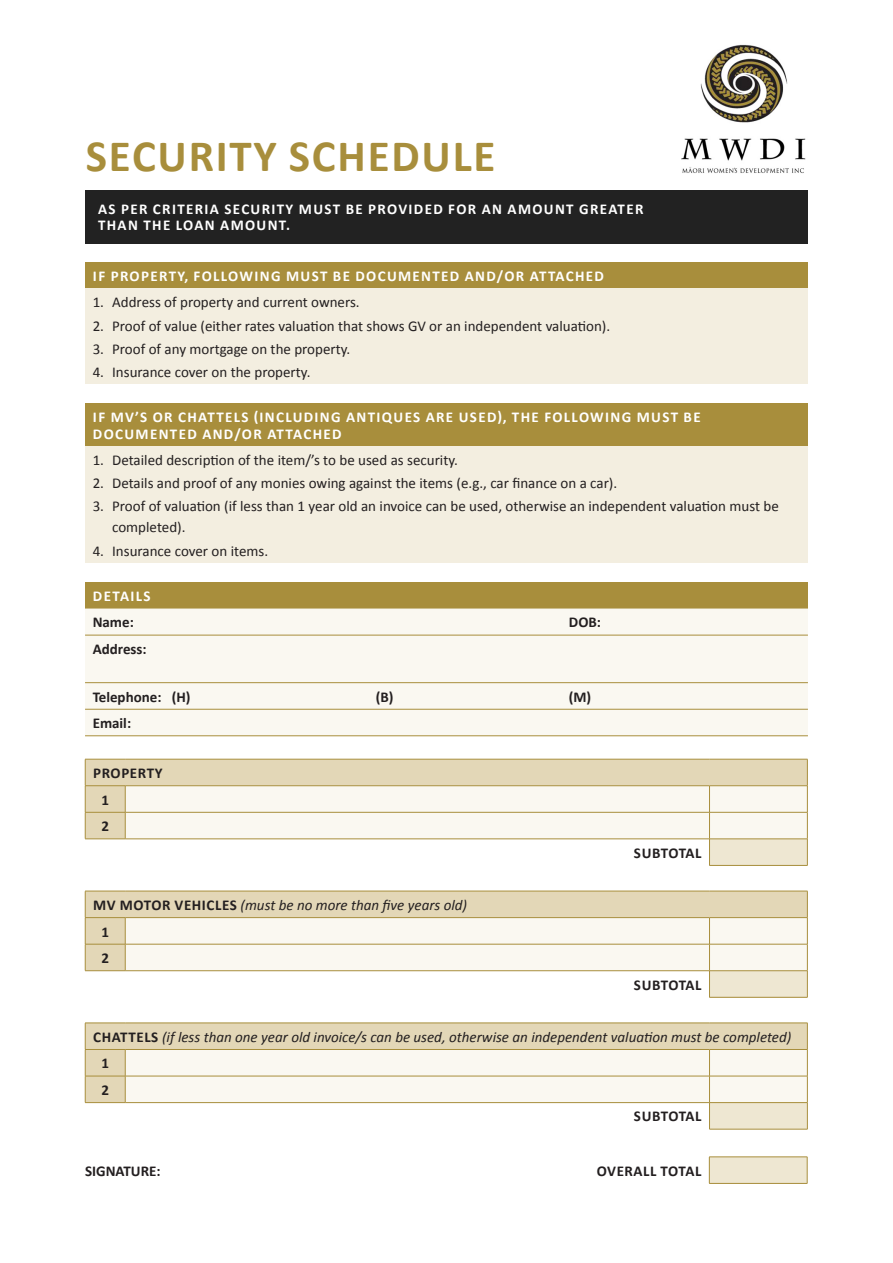
<style>
.page{position:relative;width:893px;height:1263px;background:#fff}
.page>*{position:absolute;margin:0;border:0;box-sizing:border-box;transform-origin:0 0}
.t1{font:700 45px "Calibri";letter-spacing:.04em;color:#a88e3c}
.t2{font:15px/21px "Calibri";color:#231f20}
.t3{font:700 15px/16.5px "Calibri";letter-spacing:.09em;color:#fff}
.t4{font:italic 15px/26.5px "Calibri";color:#231f20}
.t5{font:700 15px "Calibri";color:#231f20}
.t6{font:700 15px/26.5px "Calibri";letter-spacing:.04em;color:#231f20}
.s1{font-weight:700;font-style:normal}
</style>
<div class="page">
<img style="left:681px;top:44px;width:125px;height:129px">
<div style="left:85px;top:190px;width:723px;height:53px;background:#222"></div>
<div style="left:85px;top:262px;width:723px;height:26px;background:#a88e3c"></div>
<div style="left:85px;top:288px;width:723px;height:96px;background:#f3eee0"></div>
<div style="left:85px;top:403px;width:723px;height:43px;background:#a88e3c"></div>
<div style="left:85px;top:446px;width:723px;height:117px;background:#f3eee0"></div>
<div style="left:85px;top:582px;width:723px;height:26px;background:#a88e3c"></div>
<div style="left:85px;top:608px;width:723px;height:127px;background:#faf8f1"></div>
<hr style="left:85px;top:635px;width:723px;height:1px;background:#a88e3c">
<hr style="left:85px;top:682px;width:723px;height:1px;background:#a88e3c">
<hr style="left:85px;top:709px;width:723px;height:1px;background:#a88e3c">
<hr style="left:85px;top:735px;width:723px;height:1px;background:#a88e3c">
<div style="left:86px;top:760px;width:39px;height:79px;background:#e3d7b7"></div>
<hr style="left:85px;top:759px;width:40px;height:1px;background:#a88e3c">
<hr style="left:85px;top:785px;width:40px;height:1px;background:#a88e3c">
<hr style="left:85px;top:812px;width:40px;height:1px;background:#a88e3c">
<svg style="left:85px;top:759px;width:1px;height:80px"></svg>
<hr style="left:85px;top:839px;width:40px;height:1px;background:#a88e3c">
<svg style="left:125px;top:759px;width:683px;height:106px"></svg>
<hr style="left:709px;top:865px;width:98px;height:1px;background:#a88e3c">
<div style="left:86px;top:892px;width:39px;height:78px;background:#e3d7b7"></div>
<hr style="left:85px;top:891px;width:40px;height:1px;background:#a88e3c">
<hr style="left:85px;top:917px;width:40px;height:1px;background:#a88e3c">
<hr style="left:85px;top:944px;width:40px;height:1px;background:#a88e3c">
<svg style="left:85px;top:891px;width:1px;height:79px"></svg>
<hr style="left:85px;top:970px;width:40px;height:1px;background:#a88e3c">
<svg style="left:125px;top:891px;width:683px;height:106px"></svg>
<hr style="left:709px;top:997px;width:98px;height:1px;background:#a88e3c">
<div style="left:86px;top:1024px;width:39px;height:78px;background:#e3d7b7"></div>
<hr style="left:85px;top:1023px;width:40px;height:1px;background:#a88e3c">
<hr style="left:85px;top:1049px;width:40px;height:1px;background:#a88e3c">
<hr style="left:85px;top:1076px;width:40px;height:1px;background:#a88e3c">
<svg style="left:85px;top:1023px;width:1px;height:79px"></svg>
<hr style="left:85px;top:1102px;width:40px;height:1px;background:#a88e3c">
<svg style="left:125px;top:1023px;width:683px;height:106px"></svg>
<hr style="left:709px;top:1129px;width:98px;height:1px;background:#a88e3c">
<div style="left:709px;top:1157px;width:98px;height:26px;background:#eee7d2"></div>
<hr style="left:709px;top:1156px;width:98px;height:1px;background:#a88e3c">
<svg style="left:709px;top:1157px;width:1px;height:26px"></svg>
<svg style="left:807px;top:1157px;width:1px;height:26px"></svg>
<hr style="left:709px;top:1183px;width:98px;height:1px;background:#a88e3c">
<h1 class="t1" style="left:86px;top:127px;width:411px">SECURITY SCHEDULE</h1>
<p class="t3" style="left:98px;top:201px;width:547px">AS PER CRITERIA SECURITY MUST BE PROVIDED FOR AN AMOUNT GREATER<br>THAN THE LOAN AMOUNT.</p>
<p class="t3" style="left:93px;top:268px;width:513px">IF PROPERTY, FOLLOWING MUST BE DOCUMENTED AND/OR ATTACHED</p>
<p class="t2" style="left:93px;top:292px;width:268px">1. Address of property and current owners.</p>
<p class="t2" style="left:93px;top:315px;width:519px">2. Proof of value (either rates valuation that shows GV or an independent valuation).</p>
<p class="t2" style="left:93px;top:338px;width:259px">3. Proof of any mortgage on the property.</p>
<p class="t2" style="left:93px;top:361px;width:219px">4. Insurance cover on the property.</p>
<p class="t3" style="left:93px;top:409px;width:609px">IF MV’S OR CHATTELS (INCLUDING ANTIQUES ARE USED), THE FOLLOWING MUST BE<br>DOCUMENTED AND/OR ATTACHED</p>
<p class="t2" style="left:93px;top:450px;width:367px">1. Detailed description of the item/’s to be used as security.</p>
<p class="t2" style="left:93px;top:473px;width:526px">2. Details and proof of any monies owing against the items (e.g., car finance on a car).</p>
<p class="t2" style="left:112px;top:496px;width:668px;text-indent:-19px">3. Proof of valuation (if less than 1 year old an invoice can be used, otherwise an independent valuation must be completed).</p>
<p class="t2" style="left:93px;top:540px;width:177px">4. Insurance cover on items.</p>
<p class="t3" style="left:93px;top:588px;width:59px">DETAILS</p>
<p class="t5" style="left:93px;top:613px;width:43px">Name:</p>
<p class="t5" style="left:569px;top:613px;width:34px">DOB:</p>
<p class="t5" style="left:93px;top:639px;width:56px">Address:</p>
<p class="t5" style="left:93px;top:687px;width:99px">Telephone: (H)</p>
<p class="t5" style="left:376px;top:687px;width:19px">(B)</p>
<p class="t5" style="left:569px;top:687px;width:24px">(M)</p>
<p class="t5" style="left:93px;top:713px;width:40px">Email:</p>
<p class="t6" style="left:101px;top:760px;width:63px;text-indent:-8px">PROPERTY<br>1<br>2</p>
<p class="t4" style="left:101px;top:891px;width:367px;text-indent:-8px"><span class="s1">MV MOTOR VEHICLES</span> (must be no more than five years old)<br><span class="s1">1<br>2</span></p>
<p class="t5" style="left:634px;top:843px;width:69px">SUBTOTAL</p>
<p class="t5" style="left:634px;top:975px;width:69px">SUBTOTAL</p>
<p class="t4" style="left:93px;top:1023px;width:700px"><span class="s1">CHATTELS</span> (if less than one year old invoice/s can be used, otherwise an independent valuation must be completed)</p>
<p class="t5" style="left:101px;top:1054px;width:9px">1</p>
<p class="t5" style="left:101px;top:1080px;width:9px">2</p>
<p class="t5" style="left:634px;top:1107px;width:69px">SUBTOTAL</p>
<p class="t5" style="left:85px;top:1161px;width:77px">SIGNATURE:</p>
<p class="t6" style="left:597px;top:1157px;width:106px">OVERALL TOTAL</p>
</div>
